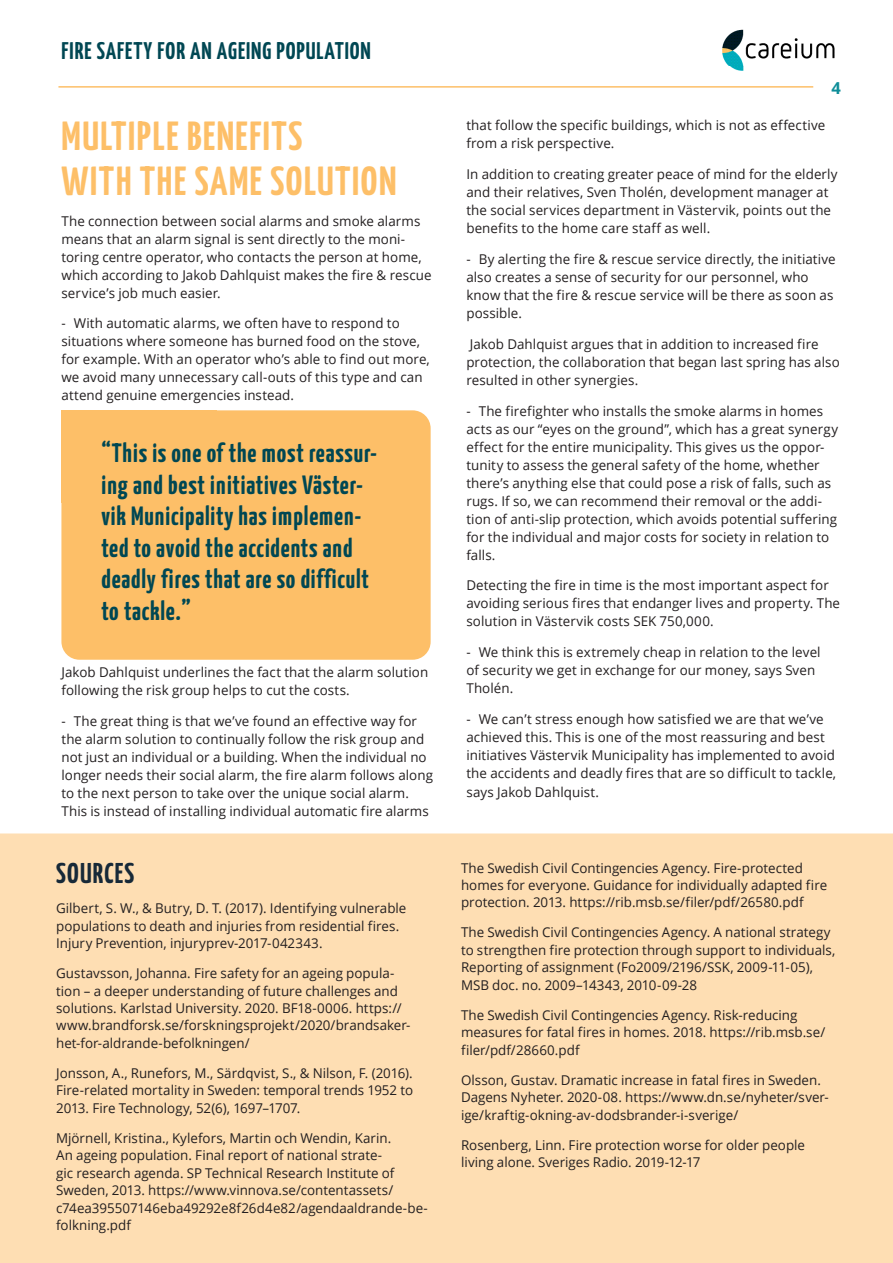
<style>
.page{position:relative;width:893px;height:1263px;background:#fff}
.page>*{position:absolute;margin:0;border:0;box-sizing:border-box;transform-origin:0 0}
.Bröd{font:200 40.5px/45px "Yanone Kaffeesatz";letter-spacing:.04em;color:#fdbf68}
.Bröd-2{font:200 28.5px "Yanone Kaffeesatz";letter-spacing:.04em;color:#172938}
.Bröd-3{font:200 26.25px/31.7px "Yanone Kaffeesatz";letter-spacing:.03em;color:#004753}
.t1{font:200 24px "Yanone Kaffeesatz";letter-spacing:.04em;color:#004753}
.t2{font:700 16.5px "Open Sans";color:#0f8e99}
.Bröd-4{font:13.5px/18px "Open Sans";letter-spacing:.005em;color:#231f20}
</style>
<div class="page">
<img style="left:722px;top:29px;width:113px;height:42px">
<hr style="left:58px;top:86px;width:755px;height:2px;background:#fdbf68">
<div style="left:0;top:833px;width:893px;height:430px;background:#fedeb3"></div>
<div style="left:61px;top:410px;width:370px;height:250px;background:#fdbf68;border-radius:18px"></div>
<p class="t1" style="left:62px;top:34px;width:311px">FIRE SAFETY FOR AN AGEING POPULATION</p>
<p class="Bröd" style="left:62px;top:111px;width:336px">MULTIPLE BENEFITS<br>WITH THE SAME SOLUTION</p>
<p class="Bröd-4" style="left:61px;top:211px;width:372px">The connection between social alarms and smoke alarms means that an alarm signal is sent directly to the moni&shy;toring centre operator, who contacts the person at home, which according to Jakob Dahlquist makes the fire &amp; rescue service’s job much easier.</p>
<p class="Bröd-4" style="left:61px;top:314px;width:370px">- With automatic alarms, we often have to respond to situations where someone has burned food on the stove, for example. With an operator who’s able to find out more, we avoid many unnecessary call-outs of this type and can attend genuine emergencies instead.</p>
<p class="Bröd-3" style="left:101px;top:435px;width:277px">“This is one of the most reassur&shy;ing and best initiatives Väster&shy;vik Municipality has implemen&shy;ted to avoid the accidents and deadly fires that are so difficult to tackle.”</p>
<p class="Bröd-4" style="left:61px;top:663px;width:368px">Jakob Dahlquist underlines the fact that the alarm solution following the risk group helps to cut the costs.</p>
<p class="Bröd-4" style="left:61px;top:712px;width:373px">- The great thing is that we’ve found an effective way for the alarm solution to continually follow the risk group and not just an individual or a building. When the individual no longer needs their social alarm, the fire alarm follows along to the next person to take over the unique social alarm.<br>This is instead of installing individual automatic fire alarms</p>
<p class="Bröd-2" style="left:56px;top:853px;width:80px">SOURCES</p>
<p class="Bröd-4" style="left:56px;top:899px;width:352px;line-height:17.4px">Gilbert, S. W., &amp; Butry, D. T. (2017). Identifying vulnerable populations to death and injuries from residential fires.<br>Injury Prevention, injuryprev-2017-042343.</p>
<p class="Bröd-4" style="left:56px;top:964px;width:356px;line-height:17.4px">Gustavsson, Johanna. Fire safety for an ageing popula&shy;tion – a deeper understanding of future challenges and solutions. Karlstad University. 2020. BF18-0006. https:// www.brandforsk.se/forskningsprojekt/2020/brandsaker&shy;het-for-aldrande-befolkningen/</p>
<p class="Bröd-4" style="left:56px;top:1064px;width:358px;line-height:17.4px;text-align:justify">Jonsson, A., Runefors, M., Särdqvist, S., &amp; Nilson, F. (2016).<br>Fire-related mortality in Sweden: temporal trends 1952 to 2013. Fire Technology, 52(6), 1697–1707.</p>
<p class="Bröd-4" style="left:56px;top:1129px;width:373px;line-height:17.4px">Mjörnell, Kristina., Kylefors, Martin och Wendin, Karin.<br>An ageing population. Final report of national strate-<br>gic research agenda. SP Technical Research Institute of Sweden, 2013. https://www.vinnova.se/contentassets/ c74ea395507146eba49292e8f26d4e82/agendaaldrande-be&shy;folkning.pdf</p>
<p class="t2" style="left:831px;top:77px;width:11px">4</p>
<p class="Bröd-4" style="left:466px;top:116px;width:360px">that follow the specific buildings, which is not as effective from a risk perspective.</p>
<p class="Bröd-4" style="left:466px;top:165px;width:373px">In addition to creating greater peace of mind for the elderly and their relatives, Sven Tholén, development manager at the social services department in Västervik, points out the benefits to the home care staff as well.</p>
<p class="Bröd-4" style="left:466px;top:250px;width:371px">- By alerting the fire &amp; rescue service directly, the initiative also creates a sense of security for our personnel, who know that the fire &amp; rescue service will be there as soon as possible.</p>
<p class="Bröd-4" style="left:466px;top:334px;width:375px">Jakob Dahlquist argues that in addition to increased fire protection, the collaboration that began last spring has also resulted in other synergies.</p>
<p class="Bröd-4" style="left:466px;top:401px;width:373px">- The firefighter who installs the smoke alarms in homes acts as our “eyes on the ground”, which has a great synergy effect for the entire municipality. This gives us the oppor&shy;tunity to assess the general safety of the home, whether there’s anything else that could pose a risk of falls, such as rugs. If so, we can recommend their removal or the addi&shy;tion of anti-slip protection, which avoids potential suffering for the individual and major costs for society in relation to falls.</p>
<p class="Bröd-4" style="left:466px;top:576px;width:375px">Detecting the fire in time is the most important aspect for avoiding serious fires that endanger lives and property. The solution in Västervik costs SEK 750,000.</p>
<p class="Bröd-4" style="left:466px;top:643px;width:356px">- We think this is extremely cheap in relation to the level of security we get in exchange for our money, says Sven<br>Tholén.</p>
<p class="Bröd-4" style="left:466px;top:709px;width:371px">- We can’t stress enough how satisfied we are that we’ve achieved this. This is one of the most reassuring and best initiatives Västervik Municipality has implemented to avoid the accidents and deadly fires that are so difficult to tackle, says Jakob Dahlquist.</p>
<p class="Bröd-4" style="left:461px;top:858px;width:368px;line-height:17.4px">The Swedish Civil Contingencies Agency. Fire-protected homes for everyone. Guidance for individually adapted fire protection. 2013. https://rib.msb.se/filer/pdf/26580.pdf</p>
<p class="Bröd-4" style="left:461px;top:923px;width:376px;line-height:17.4px">The Swedish Civil Contingencies Agency. A national strategy to strengthen fire protection through support to individuals, Reporting of assignment (Fo2009/2196/SSK, 2009-11-05), MSB doc. no. 2009–14343, 2010-09-28</p>
<p class="Bröd-4" style="left:461px;top:1006px;width:366px;line-height:17.4px">The Swedish Civil Contingencies Agency. Risk-reducing measures for fatal fires in homes. 2018. https://rib.msb.se/ filer/pdf/28660.pdf</p>
<p class="Bröd-4" style="left:461px;top:1071px;width:369px;line-height:17.4px">Olsson, Gustav. Dramatic increase in fatal fires in Sweden.<br>Dagens Nyheter. 2020-08. https://www.dn.se/nyheter/sver&shy;ige/kraftig-okning-av-dodsbrander-i-sverige/</p>
<p class="Bröd-4" style="left:461px;top:1136px;width:346px;line-height:17.4px">Rosenberg, Linn. Fire protection worse for older people living alone. Sveriges Radio. 2019-12-17</p>
</div>
